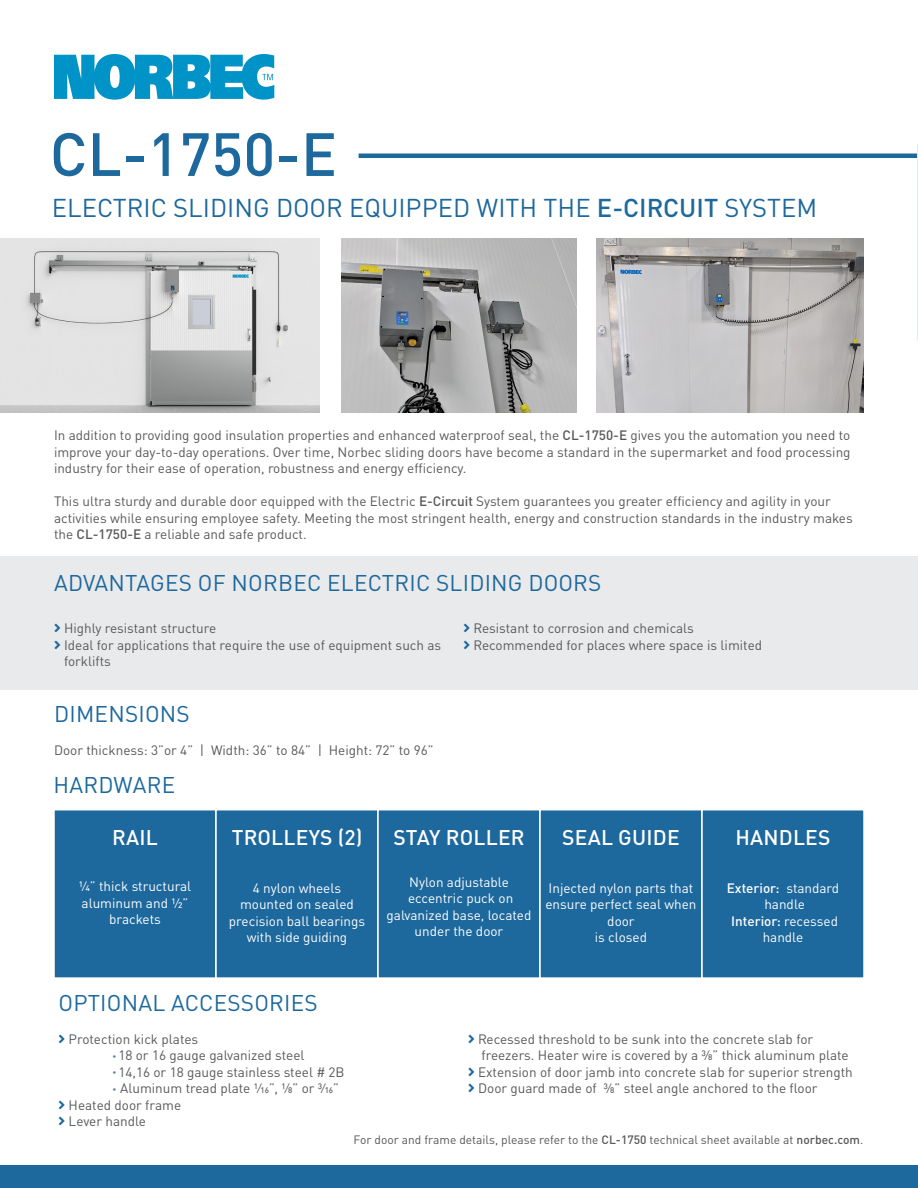
<style>
.page{position:relative;width:918px;height:1188px;background:#fff}
.page>*{position:absolute;margin:0;border:0;box-sizing:border-box;transform-origin:0 0}
.Gros_Titre{font:500 60px "DINOT";color:#1d689d}
.t1{font:25.5px "DINOT";color:#1d689d}
.grands_titres{font:22.5px "DINOT";letter-spacing:.01em;color:#1d689d}
.titre{font:500 21px "DINOT";letter-spacing:.01em;color:#fff}
.Texte{font:13.5px/16.5px "DINOT";color:#57585a}
.Texte-2{font:13.5px/16.5px "DINOT";color:#fff;text-align:center}
.Texte-3{font:500 13.5px "DINOT";color:#fff}
.Texte-4{font:12px "DINOT";color:#57585a}
.s1{font-weight:500}
.s2{font-weight:400}
.s3{font-size:7.5px;color:#527baa}
</style>
<div class="page">
<svg style="left:54px;top:54px;width:220px;height:46px;background:#31a7d1"></svg>
<img style="left:0;top:239px;width:320px;height:173px">
<img style="left:342px;top:239px;width:234px;height:173px">
<img style="left:596px;top:239px;width:268px;height:173px">
<div style="left:0;top:557px;width:918px;height:133px;background:#e9eaeb"></div>
<hr style="left:359px;top:154px;width:559px;height:4px;background:#1d689d">
<div style="left:0;top:1165px;width:918px;height:23px;background:#1d689d"></div>
<div style="left:54px;top:810px;width:162px;height:168px;background:#1d689d"></div>
<div style="left:53px;top:809px;width:164px;height:170px;border:2px solid #fff"></div>
<div style="left:216px;top:810px;width:162px;height:168px;background:#1d689d"></div>
<div style="left:215px;top:809px;width:164px;height:170px;border:2px solid #fff"></div>
<div style="left:378px;top:810px;width:162px;height:168px;background:#1d689d"></div>
<div style="left:377px;top:809px;width:164px;height:170px;border:2px solid #fff"></div>
<div style="left:540px;top:810px;width:162px;height:168px;background:#1d689d"></div>
<div style="left:539px;top:809px;width:164px;height:170px;border:2px solid #fff"></div>
<div style="left:702px;top:810px;width:162px;height:168px;background:#1d689d"></div>
<div style="left:701px;top:809px;width:164px;height:170px;border:2px solid #fff"></div>
<hr style="left:917px;top:144px;width:1px;height:197px;background:#e9eaeb">
<p class="Gros_Titre" style="left:50px;top:116px;width:289px">CL-1750-E</p>
<p class="t1" style="left:52px;top:192px;width:767px">ELECTRIC SLIDING DOOR EQUIPPED WITH THE <span class="s1">E-CIRCUIT</span> SYSTEM</p>
<p class="Texte" style="left:54px;top:427px;width:798px;text-align:justify">In addition to providing good insulation properties and enhanced waterproof seal, the <span class="s1">CL-1750-E</span> gives you the automation you need to improve your day-to-day operations. Over time, Norbec sliding doors have become a standard in the supermarket and food processing industry for their ease of operation, robustness and energy efficiency.</p>
<p class="Texte" style="left:54px;top:493px;width:800px">This ultra sturdy and durable door equipped with the Electric <span class="s1">E-Circuit</span> System guarantees you greater efficiency and agility in your activities while ensuring employee safety. Meeting the most stringent health, energy and construction standards in the industry makes the <span class="s1">CL-1750-E</span> a reliable and safe product.</p>
<p class="grands_titres" style="left:54px;top:569px;width:549px">ADVANTAGES OF NORBEC ELECTRIC SLIDING DOORS</p>
<p class="Texte" style="left:64px;top:620px;width:154px">Highly resistant structure</p>
<p class="Texte" style="left:64px;top:637px;width:379px">Ideal for applications that require the use of equipment such as forklifts</p>
<p class="Texte" style="left:474px;top:620px;width:222px">Resistant to corrosion and chemicals</p>
<p class="Texte" style="left:474px;top:637px;width:290px">Recommended for places where space is limited</p>
<p class="grands_titres" style="left:54px;top:700px;width:137px">DIMENSIONS</p>
<p class="Texte" style="left:54px;top:742px;width:381px">Door thickness: 3”or 4” | Width: 36” to 84” | Height: 72” to 96”</p>
<p class="grands_titres" style="left:54px;top:771px;width:123px">HARDWARE</p>
<p class="titre" style="left:112px;top:824px;width:47px">RAIL</p>
<p class="Texte-2" style="left:79px;top:878px;width:114px">¼” thick structural aluminum and 1/2” brackets</p>
<p class="titre" style="left:232px;top:824px;width:132px">TROLLEYS (2)</p>
<p class="Texte-2" style="left:253px;top:879px;width:90px">4 nylon wheels</p>
<p class="Texte-2" style="left:229px;top:896px;width:138px">mounted on sealed precision ball bearings with side guiding</p>
<p class="titre" style="left:393px;top:824px;width:133px">STAY ROLLER</p>
<p class="Texte-2" style="left:409px;top:873px;width:101px">Nylon adjustable</p>
<p class="Texte-2" style="left:387px;top:890px;width:146px">eccentric puck on galvanized base, located under the door</p>
<p class="titre" style="left:562px;top:824px;width:119px">SEAL GUIDE</p>
<p class="Texte-2" style="left:545px;top:879px;width:153px">Injected nylon parts that ensure perfect seal when door</p>
<p class="Texte-2" style="left:595px;top:929px;width:54px">is closed</p>
<p class="titre" style="left:735px;top:824px;width:97px">HANDLES</p>
<p class="Texte-3" style="left:727px;top:879px;width:114px">Exterior: <span class="s2">standard</span></p>
<p class="Texte-2" style="left:764px;top:896px;width:42px">handle</p>
<p class="Texte-3" style="left:731px;top:912px;width:108px">Interior: <span class="s2">recessed</span></p>
<p class="Texte-2" style="left:763px;top:929px;width:42px">handle</p>
<p class="grands_titres" style="left:59px;top:989px;width:261px">OPTIONAL ACCESSORIES</p>
<p class="Texte" style="left:69px;top:1031px;width:131px">Protection kick plates</p>
<p class="Texte" style="left:112px;top:1047px;width:194px"><span class="s3">•</span> 18 or 16 gauge galvanized steel</p>
<p class="Texte" style="left:112px;top:1064px;width:234px"><span class="s3">•</span> 14,16 or 18 gauge stainless steel # 2B</p>
<p class="Texte" style="left:112px;top:1080px;width:228px"><span class="s3">•</span> Aluminum tread plate 1/16”, 1/8” or 3/16”</p>
<p class="Texte" style="left:69px;top:1097px;width:114px">Heated door frame</p>
<p class="Texte" style="left:69px;top:1113px;width:79px">Lever handle</p>
<p class="Texte" style="left:478px;top:1031px;width:372px">Recessed threshold to be sunk into the concrete slab for freezers. Heater wire is covered by a 3/8” thick aluminum plate</p>
<p class="Texte" style="left:478px;top:1064px;width:376px">Extension of door jamb into concrete slab for superior strength</p>
<p class="Texte" style="left:478px;top:1080px;width:341px">Door guard made of 3/8” steel angle anchored to the floor</p>
<p class="Texte-4" style="left:354px;top:1132px;width:511px">For door and frame details, please refer to the <span class="s1">CL-1750</span> technical sheet available at <span class="s1">norbec.com</span>.</p>
</div>
